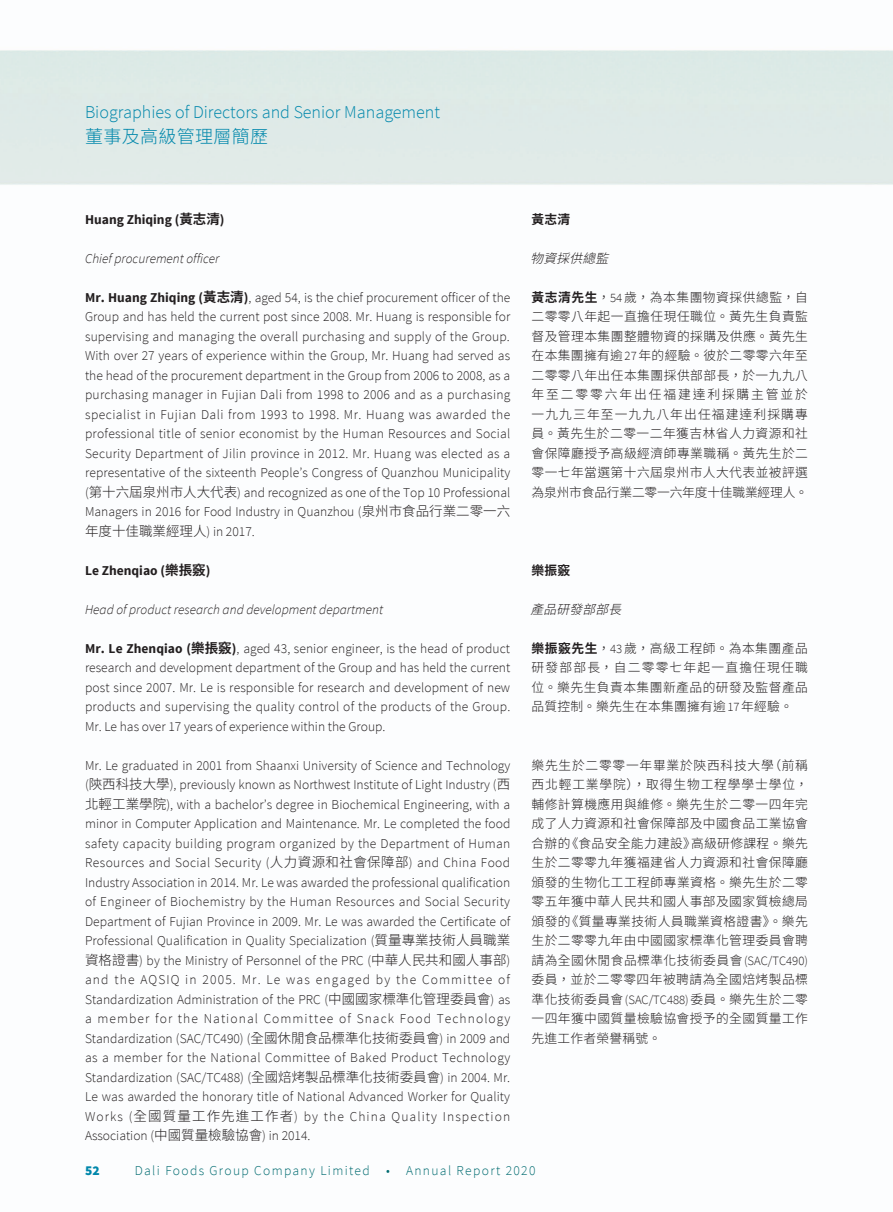
<style>
.page{position:relative;width:893px;height:1212px;background:#fff}
.page>*{position:absolute;margin:0;border:0;box-sizing:border-box;transform-origin:0 0}
.t1{font:300 18px "Source Sans Pro";color:#0087ab}
.t2{font:300 18px "Noto Sans CJ Ktc";letter-spacing:.02em;color:#0087ab}
._00_txt_E{font:300 13.5px/19.5px "Source Sans Pro";color:#231f20;text-align:justify}
._00_txt_E-2{font:italic 300 13.5px "Source Sans Pro";color:#231f20}
.t3{font:300 13.5px "Source Sans Pro";letter-spacing:.1em;color:#006b70}
._00_txt_E-3{font:700 13.5px "Source Sans Pro";color:#231f20}
.t4{font:900 13.5px "Source Sans Pro";color:#0087ab}
._000_txt_C{font:300 12.75px/19.5px "Noto Sans CJ Ktc";letter-spacing:.035em;color:#231f20;text-align:justify}
._000_txt_C-2{font:italic 300 12.75px "Noto Sans CJ Ktc";color:#231f20}
._000_txt_C-3{font:700 12.75px "Noto Sans CJ Ktc";letter-spacing:.02em;color:#231f20}
.s1{font-family:"Noto Sans CJ Ktc"}
.s2{font-weight:700}
.s3{font-family:"Noto Sans CJ Ktc";font-weight:700}
.s4{font-family:"Source Sans Pro"}
</style>
<div class="page">
<h1 class="t1" style="left:85px;top:101px;width:357px">Biographies of Directors and Senior Management</h1>
<h1 class="t2" style="left:85px;top:127px;width:185px">董事及高級管理層簡歷</h1>
<p class="_00_txt_E-3" style="left:85px;top:211px;width:141px">Huang Zhiqing (<span class="s1">黃志清</span>)</p>
<p class="_00_txt_E-2" style="left:85px;top:250px;width:136px">Chief procurement officer</p>
<p class="_00_txt_E" style="left:85px;top:288px;width:427px"><span class="s2">Mr. Huang Zhiqing (</span><span class="s3">黃志清</span><span class="s2">)</span>, aged 54, is the chief procurement officer of the Group and has held the current post since 2008. Mr. Huang is responsible for supervising and managing the overall purchasing and supply of the Group.<br>With over 27 years of experience within the Group, Mr. Huang had served as the head of the procurement department in the Group from 2006 to 2008, as a purchasing manager in Fujian Dali from 1998 to 2006 and as a purchasing specialist in Fujian Dali from 1993 to 1998. Mr. Huang was awarded the professional title of senior economist by the Human Resources and Social Security Department of Jilin province in 2012. Mr. Huang was elected as a representative of the sixteenth People’s Congress of Quanzhou Municipality (<span class="s1">第十六屆泉州市人大代表</span>) and recognized as one of the Top 10 Professional Managers in 2016 for Food Industry in Quanzhou (<span class="s1">泉州市食品行業二零一六年度十佳職業經理人</span>) in 2017.</p>
<p class="_00_txt_E-3" style="left:85px;top:562px;width:127px">Le Zhenqiao (<span class="s1">樂掁竅</span>)</p>
<p class="_00_txt_E-2" style="left:85px;top:601px;width:300px">Head of product research and development department</p>
<p class="_00_txt_E" style="left:85px;top:639px;width:427px"><span class="s2">Mr. Le Zhenqiao (</span><span class="s3">樂掁竅</span><span class="s2">)</span>, aged 43, senior engineer, is the head of product research and development department of the Group and has held the current post since 2007. Mr. Le is responsible for research and development of new products and supervising the quality control of the products of the Group.<br>Mr. Le has over 17 years of experience within the Group.</p>
<p class="_00_txt_E" style="left:85px;top:756px;width:427px">Mr. Le graduated in 2001 from Shaanxi University of Science and Technology (<span class="s1">陝西科技大學</span>), previously known as Northwest Institute of Light Industry (<span class="s1">西北輕工業學院</span>), with a bachelor’s degree in Biochemical Engineering, with a minor in Computer Application and Maintenance. Mr. Le completed the food safety capacity building program organized by the Department of Human Resources and Social Security (<span class="s1">人力資源和社會保障部</span>) and China Food Industry Association in 2014. Mr. Le was awarded the professional qualification of Engineer of Biochemistry by the Human Resources and Social Security Department of Fujian Province in 2009. Mr. Le was awarded the Certificate of Professional Qualification in Quality Specialization (<span class="s1">質量專業技術人員職業資格證書</span>) by the Ministry of Personnel of the PRC (<span class="s1">中華人民共和國人事部</span>) and the AQSIQ in 2005. Mr. Le was engaged by the Committee of Standardization Administration of the PRC (<span class="s1">中國國家標準化管理委員會</span>) as a member for the National Committee of Snack Food Technology Standardization (SAC/TC490) (<span class="s1">全國休閒食品標準化技術委員會</span>) in 2009 and as a member for the National Committee of Baked Product Technology Standardization (SAC/TC488) (<span class="s1">全國焙烤製品標準化技術委員會</span>) in 2004. Mr.<br>Le was awarded the honorary title of National Advanced Worker for Quality Works (<span class="s1">全國質量工作先進工作者</span>) by the China Quality Inspection Association (<span class="s1">中國質量檢驗協會</span>) in 2014.</p>
<p class="_000_txt_C-3" style="left:531px;top:212px;width:40px">黃志清</p>
<p class="_000_txt_C-2" style="left:530px;top:251px;width:87px">物資採供總監</p>
<p class="_000_txt_C" style="left:531px;top:288px;width:278px"><span class="s2">黃志清先生</span>，<span class="s4">54</span>歲，為本集團物資採供總監，自二零零八年起一直擔任現任職位。黃先生負責監督及管理本集團整體物資的採購及供應。黃先生在本集團擁有逾<span class="s4">27</span>年的經驗。彼於二零零六年至二零零八年出任本集團採供部部長，於一九九八年至二零零六年出任福建達利採購主管並於一九九三年至一九九八年出任福建達利採購專員。黃先生於二零一二年獲吉林省人力資源和社會保障廳授予高級經濟師專業職稱。黃先生於二零一七年當選第十六屆泉州市人大代表並被評選為泉州市食品行業二零一六年度十佳職業經理人。</p>
<p class="_000_txt_C-3" style="left:531px;top:563px;width:40px">樂振竅</p>
<p class="_000_txt_C-2" style="left:530px;top:602px;width:100px">產品研發部部長</p>
<p class="_000_txt_C" style="left:531px;top:639px;width:278px"><span class="s2">樂振竅先生</span>，<span class="s4">43</span>歲，高級工程師。為本集團產品研發部部長，自二零零七年起一直擔任現任職位。樂先生負責本集團新產品的研發及監督產品品質控制。樂先生在本集團擁有逾<span class="s4">17</span>年經驗。</p>
<p class="_000_txt_C" style="left:531px;top:756px;width:278px">樂先生於二零零一年畢業於陝西科技大學（前稱西北輕工業學院），取得生物工程學學士學位，輔修計算機應用與維修。樂先生於二零一四年完成了人力資源和社會保障部及中國食品工業協會合辦的《食品安全能力建設》高級研修課程。樂先生於二零零九年獲福建省人力資源和社會保障廳頒發的生物化工工程師專業資格。樂先生於二零零五年獲中華人民共和國人事部及國家質檢總局頒發的《質量專業技術人員職業資格證書》。樂先生於二零零九年由中國國家標準化管理委員會聘請為全國休閒食品標準化技術委員會<span class="s4">(SAC/TC490)</span>委員，並於二零零四年被聘請為全國焙烤製品標準化技術委員會<span class="s4">(SAC/TC488)</span>委員。樂先生於二零一四年獲中國質量檢驗協會授予的全國質量工作先進工作者榮譽稱號。</p>
<p class="t4" style="left:85px;top:1162px;width:16px">52</p>
<p class="t3" style="left:135px;top:1162px;width:402px">Dali Foods Group Company Limited • Annual Report 2020</p>
</div>
